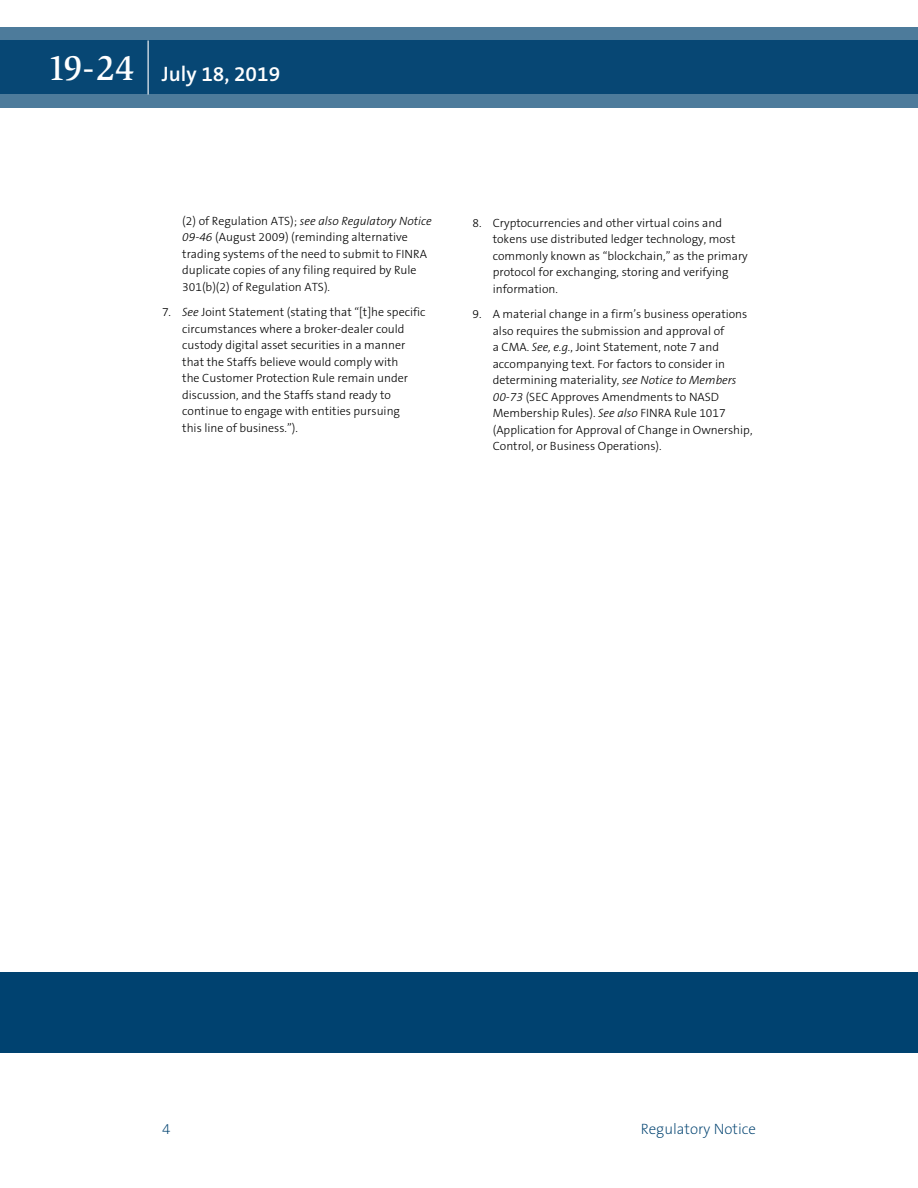
<style>
.page{position:relative;width:918px;height:1188px;background:#fff}
.page>*{position:absolute;margin:0;border:0;box-sizing:border-box;transform-origin:0 0}
.t1{font:600 21px "The Sans B6";color:#fff}
.t2{font:200 15px "The Sans B2";color:#004270}
.t3{font:300 12px/16.5px "The Sans B3";color:#000}
.s1{font-family:"Slimbach LT";font-weight:500;font-size:36px}
.s2{font-style:italic}
</style>
<div class="page">
<div style="left:0;top:972px;width:918px;height:81px;background:#004270"></div>
<svg style="left:0;top:27px;width:918px;height:81px;background:#1e5881"></svg>
<hr style="left:148px;top:40px;width:1px;height:54px;background:#fff">
<h1 class="t1" style="left:47px;top:62px;width:234px"><span class="s1">19-24</span> July 18, 2019</h1>
<p class="t3" style="left:182px;top:213px;width:251px">(2) of Regulation ATS); <span class="s2">see also Regulatory Notice 09-46</span> (August 2009) (reminding alternative trading systems of the need to submit to FINRA duplicate copies of any filing required by Rule 301(b)(2) of Regulation ATS).</p>
<p class="t3" style="left:182px;top:304px;width:245px;text-indent:-20px">7. <span class="s2">See</span> Joint Statement (stating that “[t]he specific circumstances where a broker-dealer could custody digital asset securities in a manner that the Staffs believe would comply with<br>the Customer Protection Rule remain under discussion, and the Staffs stand ready to continue to engage with entities pursuing<br>this line of business.”).</p>
<p class="t3" style="left:493px;top:215px;width:257px;text-indent:-20px">8. Cryptocurrencies and other virtual coins and tokens use distributed ledger technology, most commonly known as “blockchain,” as the primary protocol for exchanging, storing and verifying information.</p>
<p class="t3" style="left:493px;top:306px;width:261px;text-indent:-20px">9. A material change in a firm’s business operations also requires the submission and approval of<br>a CMA. <span class="s2">See, e.g.</span>, Joint Statement, note 7 and accompanying text. For factors to consider in determining materiality, <span class="s2">see Notice to Members 00-73</span> (SEC Approves Amendments to NASD Membership Rules). <span class="s2">See also</span> FINRA Rule 1017 (Application for Approval of Change in Ownership, Control, or Business Operations).</p>
<p class="t2" style="left:162px;top:1121px;width:10px">4</p>
<p class="t2" style="left:641px;top:1121px;width:117px">Regulatory Notice</p>
</div>
